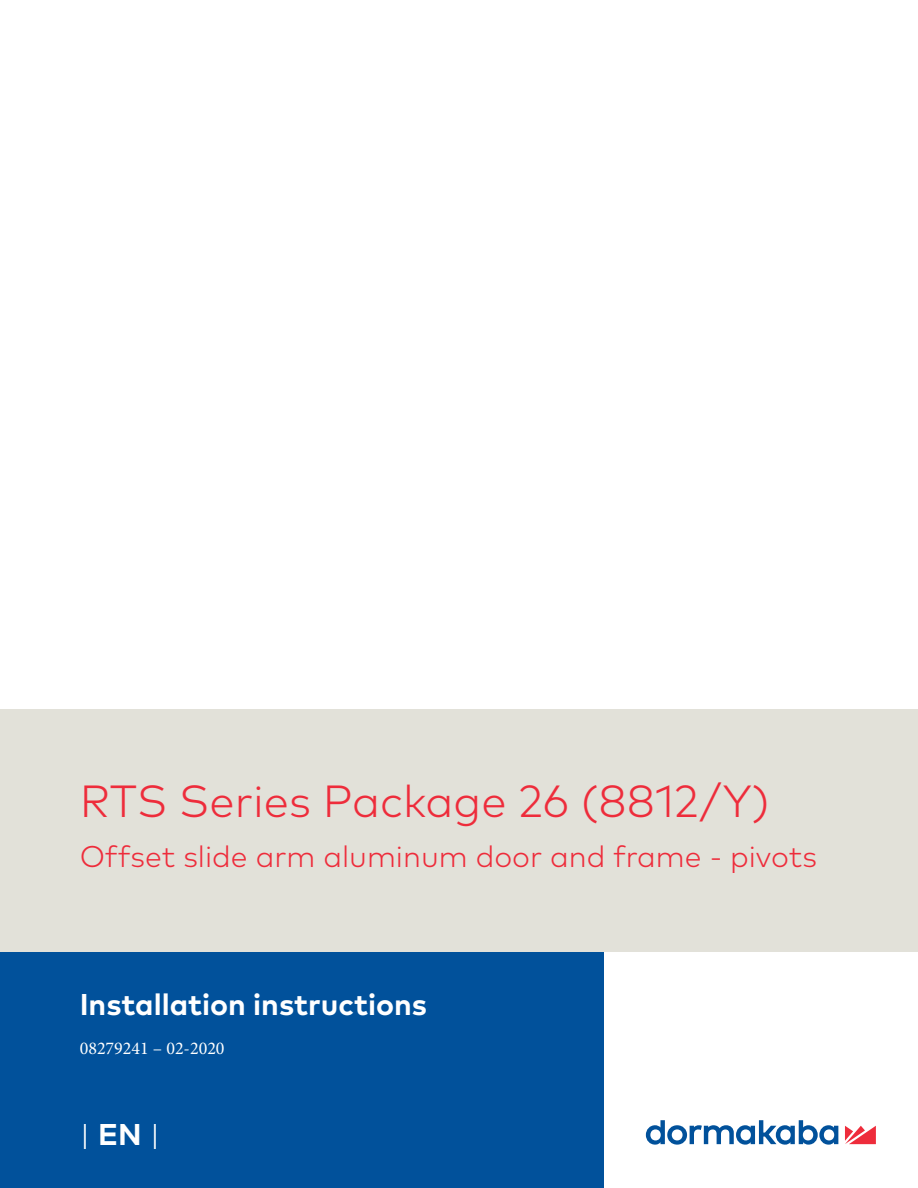
<style>
.page{position:relative;width:918px;height:1188px;background:#fff}
.page>*{position:absolute;margin:0;border:0;box-sizing:border-box;transform-origin:0 0}
.Title_30pt_36pt{font:300 45px "Mark Pro";color:#ee2c3b}
.Subtitle_20pt_36pt{font:300 30px "Mark Pro";color:#ee2c3b}
.Title_Bold_20pt_24pt{font:700 30px "Mark Pro";color:#fff}
.Title_Bold_20pt_24pt-2{font:300 30px "Mark Pro";color:#fff}
.t1{font:18px "Minion Pro";color:#fff}
.s1{font-weight:700}
</style>
<div class="page">
<svg style="left:845px;top:1126px;width:31px;height:18px"></svg>
<svg style="left:646px;top:1120px;width:192px;height:25px"></svg>
<div style="left:0;top:952px;width:603px;height:236px;background:#01519b"></div>
<div style="left:0;top:709px;width:918px;height:243px;background:#e2e1d9"></div>
<p class="Title_30pt_36pt" style="left:80px;top:768px;width:692px">RTS Series Package 26 (8812/Y)</p>
<p class="Subtitle_20pt_36pt" style="left:80px;top:834px;width:739px">Offset slide arm aluminum door and frame - pivots</p>
<p class="Title_Bold_20pt_24pt" style="left:80px;top:982px;width:349px">Installation instructions</p>
<p class="t1" style="left:80px;top:1036px;width:146px">08279241 – 02-2020</p>
<p class="Title_Bold_20pt_24pt-2" style="left:80px;top:1112px;width:82px">| <span class="s1">EN</span> |</p>
</div>
